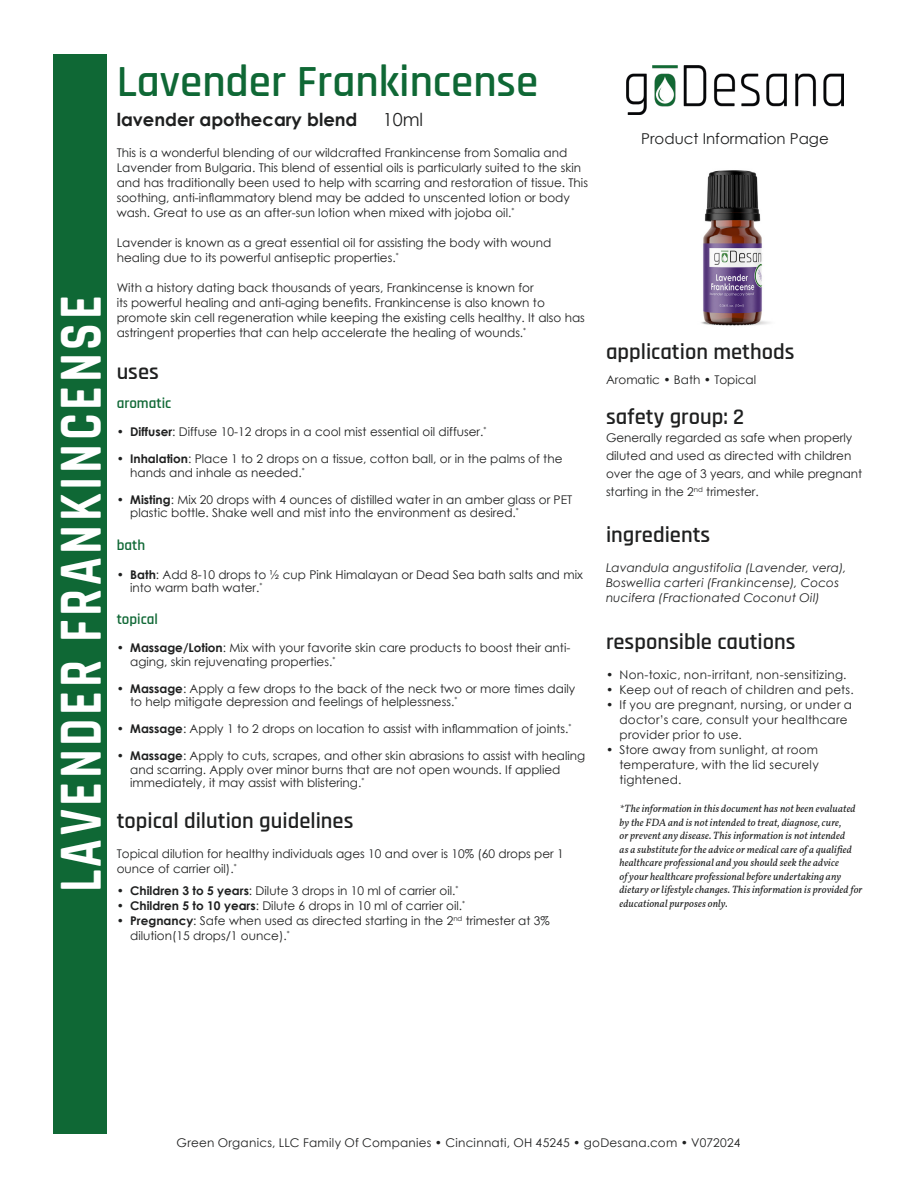
<style>
.page{position:relative;width:918px;height:1188px;background:#fff}
.page>*{position:absolute;margin:0;border:0;box-sizing:border-box;transform-origin:0 0}
.t1{font:700 61.8px "Rajdhani";letter-spacing:.075em;color:#fff;scale:.8 1}
.t2{font:600 45px "Rajdhani";color:#0f6835}
.t3{font:600 22.5px "Rajdhani";color:#1f2020}
.t4{font:700 18px "Century Gothic";color:#1f2020}
.t5{font:18px "Century Gothic";color:#1f2020}
.t6{font:15px "Century Gothic";color:#1f2020}
.t7{font:600 15px "Rajdhani";color:#0f6835}
.Paragraph_Style{font:12px/15px "Century Gothic";color:#1f2020}
.Paragraph_Style-2{font:12px/15px "Century Gothic";letter-spacing:.02em;color:#1f2020}
.Paragraph_Style-3{font:italic 12px/15px "Century Gothic";letter-spacing:.02em;color:#1f2020}
.t8{font:italic 10.5px/13.5px "Vollkorn";letter-spacing:.01em;color:#1f2020}
.s1{font-weight:700}
</style>
<div class="page">
<div style="left:53px;top:54px;width:54px;height:1080px;background:#0f6835"></div>
<img style="left:701px;top:170px;width:69px;height:156px">
<img style="left:627px;top:66px;width:216px;height:49px">
<p class="t1" style="left:43px;top:892px;width:748px;rotate:-90deg">LAVENDER FRANKINCENSE</p>
<p class="t2" style="left:117px;top:55px;width:423px">Lavender Frankincense</p>
<p class="t4" style="left:117px;top:106px;width:242px">lavender apothecary blend</p>
<p class="t5" style="left:383px;top:107px;width:42px">10ml</p>
<p class="Paragraph_Style" style="left:117px;top:145px;width:473px">This is a wonderful blending of our wildcrafted Frankincense from Somalia and Lavender from Bulgaria. This blend of essential oils is particularly suited to the skin and has traditionally been used to help with scarring and restoration of tissue. This soothing, anti-inflammatory blend may be added to unscented lotion or body wash. Great to use as an after-sun lotion when mixed with jojoba oil.<sup>*</sup></p>
<p class="Paragraph_Style" style="left:117px;top:235px;width:436px">Lavender is known as a great essential oil for assisting the body with wound healing due to its powerful antiseptic properties.<sup>*</sup></p>
<p class="Paragraph_Style" style="left:117px;top:280px;width:470px">With a history dating back thousands of years, Frankincense is known for<br>its powerful healing and anti-aging benefits. Frankincense is also known to promote skin cell regeneration while keeping the existing cells healthy. It also has astringent properties that can help accelerate the healing of wounds.<sup>*</sup></p>
<p class="t3" style="left:117px;top:359px;width:44px">uses</p>
<p class="t7" style="left:117px;top:394px;width:56px">aromatic</p>
<p class="Paragraph_Style" style="left:117px;top:424px;width:371px"><span class="s1">• Diffuser</span>: Diffuse 10-12 drops in a cool mist essential oil diffuser.<sup>*</sup></p>
<p class="Paragraph_Style" style="left:130px;top:452px;width:434px;line-height:13.5px;text-indent:-14px"><span class="s1">• Inhalation</span>: Place 1 to 2 drops on a tissue, cotton ball, or in the palms of the hands and inhale as needed.<sup>*</sup></p>
<p class="Paragraph_Style" style="left:130px;top:493px;width:444px;line-height:13.5px;text-indent:-14px"><span class="s1">• Misting</span>: Mix 20 drops with 4 ounces of distilled water in an amber glass or PET plastic bottle. Shake well and mist into the environment as desired.<sup>*</sup></p>
<p class="t7" style="left:117px;top:537px;width:30px">bath</p>
<p class="Paragraph_Style" style="left:130px;top:568px;width:454px;line-height:13.5px;text-indent:-14px"><span class="s1">• Bath</span>: Add 8-10 drops to ½ cup Pink Himalayan or Dead Sea bath salts and mix into warm bath water.<sup>*</sup></p>
<p class="t7" style="left:117px;top:610px;width:43px">topical</p>
<p class="Paragraph_Style" style="left:130px;top:641px;width:442px;line-height:13.5px;text-indent:-14px"><span class="s1">• Massage/Lotion</span>: Mix with your favorite skin care products to boost their anti&shy;aging, skin rejuvenating properties.<sup>*</sup></p>
<p class="Paragraph_Style" style="left:130px;top:682px;width:447px;line-height:13.5px;text-indent:-14px"><span class="s1">• Massage</span>: Apply a few drops to the back of the neck two or more times daily to help mitigate depression and feelings of helplessness.<sup>*</sup></p>
<p class="Paragraph_Style" style="left:117px;top:721px;width:456px"><span class="s1">• Massage</span>: Apply 1 to 2 drops on location to assist with inflammation of joints.<sup>*</sup></p>
<p class="Paragraph_Style" style="left:130px;top:749px;width:457px;line-height:13.5px;text-indent:-14px"><span class="s1">• Massage</span>: Apply to cuts, scrapes, and other skin abrasions to assist with healing and scarring. Apply over minor burns that are not open wounds. If applied immediately, it may assist with blistering.<sup>*</sup></p>
<p class="t3" style="left:117px;top:807px;width:238px">topical dilution guidelines</p>
<p class="Paragraph_Style" style="left:117px;top:846px;width:449px">Topical dilution for healthy individuals ages 10 and over is 10% (60 drops per 1 ounce of carrier oil).<sup>*</sup></p>
<p class="Paragraph_Style" style="left:117px;top:883px;width:343px"><span class="s1">• Children 3 to 5 years</span>: Dilute 3 drops in 10 ml of carrier oil.<sup>*</sup></p>
<p class="Paragraph_Style" style="left:117px;top:898px;width:350px"><span class="s1">• Children 5 to 10 years</span>: Dilute 6 drops in 10 ml of carrier oil.<sup>*</sup></p>
<p class="Paragraph_Style" style="left:130px;top:913px;width:421px;text-indent:-14px"><span class="s1">• Pregnancy</span>: Safe when used as directed starting in the 2<sup>nd</sup> trimester at 3% dilution(15 drops/1 ounce).<sup>*</sup></p>
<p class="t6" style="left:641px;top:128px;width:189px">Product Information Page</p>
<p class="t3" style="left:606px;top:339px;width:190px">application methods</p>
<p class="Paragraph_Style" style="left:606px;top:372px;width:152px">Aromatic • Bath • Topical</p>
<p class="t3" style="left:606px;top:403px;width:140px">safety group: 2</p>
<p class="Paragraph_Style" style="left:606px;top:428px;width:258px;line-height:18px">Generally regarded as safe when properly diluted and used as directed with children over the age of 3 years, and while pregnant starting in the 2<sup>nd</sup> trimester.</p>
<p class="t3" style="left:606px;top:522px;width:106px">ingredients</p>
<p class="Paragraph_Style-3" style="left:606px;top:560px;width:242px">Lavandula angustifolia (Lavender, vera),<br>Boswellia carteri (Frankincense), Cocos nucifera (Fractionated Coconut Oil)</p>
<p class="t3" style="left:606px;top:628px;width:191px">responsible cautions</p>
<p class="Paragraph_Style-2" style="left:606px;top:667px;width:242px">• Non-toxic, non-irritant, non-sensitizing.</p>
<p class="Paragraph_Style-2" style="left:606px;top:682px;width:249px">• Keep out of reach of children and pets.</p>
<p class="Paragraph_Style-2" style="left:620px;top:697px;width:234px;text-indent:-14px">• If you are pregnant, nursing, or under a doctor’s care, consult your healthcare provider prior to use.</p>
<p class="Paragraph_Style" style="left:620px;top:742px;width:201px;text-align:justify;text-indent:-14px">• Store away from sunlight, at room temperature, with the lid securely tightened.</p>
<p class="t8" style="left:620px;top:801px;width:245px">*The information in this document has not been evaluated by the FDA and is not intended to treat, diagnose, cure,<br>or prevent any disease. This information is not intended<br>as a substitute for the advice or medical care of a qualified healthcare professional and you should seek the advice<br>of your healthcare professional before undertaking any dietary or lifestyle changes. This information is provided for educational purposes only.</p>
<p class="Paragraph_Style-2" style="left:176px;top:1135px;width:566px">Green Organics, LLC Family Of Companies • Cincinnati, OH 45245 • goDesana.com • V072024</p>
</div>
